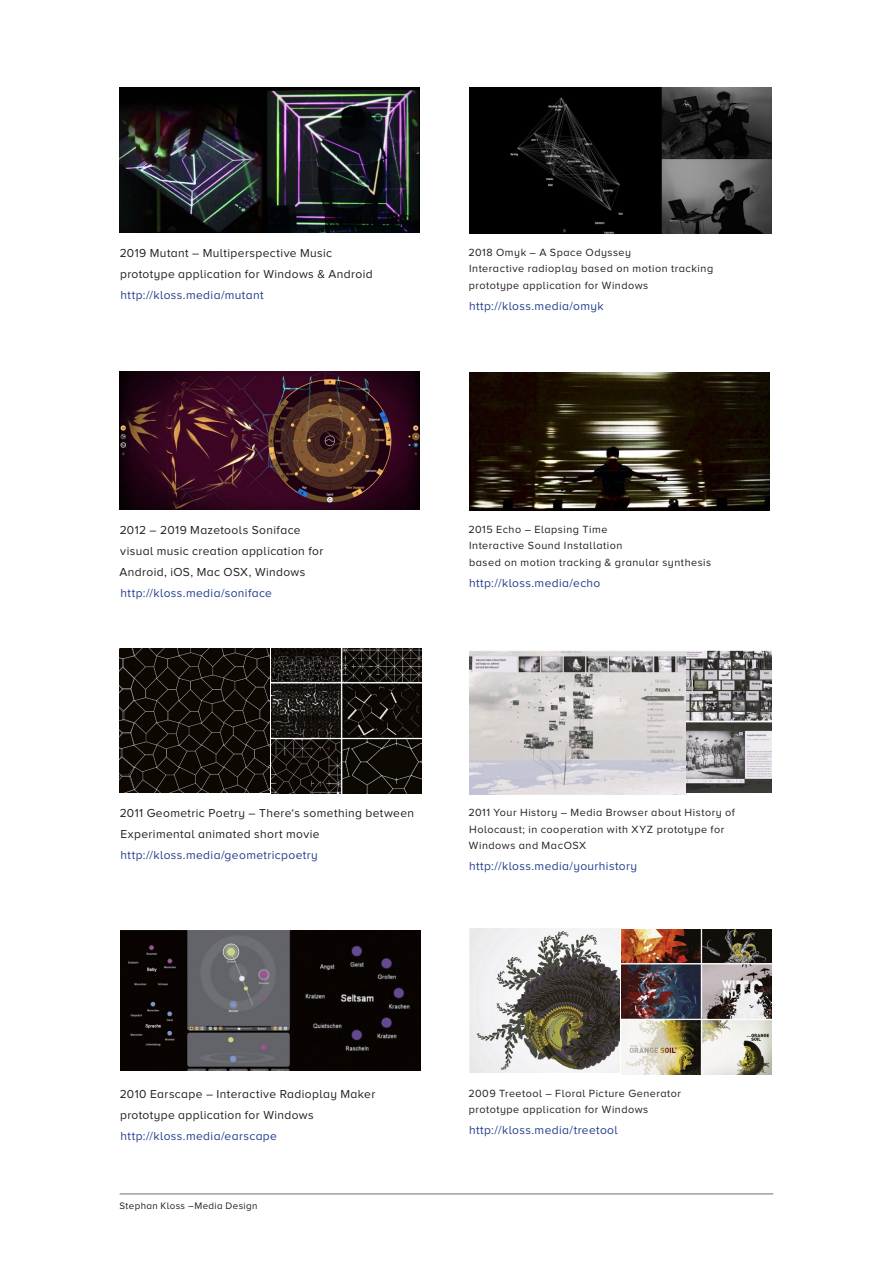
<style>
.page{position:relative;width:893px;height:1263px;background:#fff}
.page>*{position:absolute;margin:0;border:0;box-sizing:border-box;transform-origin:0 0}
.Bilduntersche{font:12px/21px "Proxima Nova A";letter-spacing:.03em;color:#231f20}
.Bilduntersche-2{font:12px "Proxima Nova A";letter-spacing:.035em;color:#253f8e}
.Bilduntersche-3{font:10.8px/16.5px "Proxima Nova A";letter-spacing:.05em;color:#231f20}
.t1{font:9.75px "Proxima Nova A";letter-spacing:.04em;color:#231f20}
.s1{color:#253f8e}
</style>
<div class="page">
<hr style="left:120px;top:1193px;width:653px;height:1px;background:#a0a0a0">
<img style="left:120px;top:87px;width:299px;height:145px">
<img style="left:470px;top:87px;width:301px;height:146px">
<img style="left:120px;top:371px;width:299px;height:139px">
<img style="left:470px;top:372px;width:299px;height:138px">
<img style="left:271px;top:648px;width:150px;height:145px">
<img style="left:120px;top:648px;width:149px;height:145px">
<img style="left:470px;top:650px;width:216px;height:144px">
<img style="left:686px;top:651px;width:85px;height:141px">
<img style="left:120px;top:931px;width:171px;height:139px">
<img style="left:291px;top:931px;width:129px;height:139px">
<img style="left:470px;top:928px;width:150px;height:145px">
<img style="left:622px;top:929px;width:149px;height:146px">
<p class="Bilduntersche" style="left:120px;top:242px;width:254px">2019 Mutant – Multiperspective Music prototype application for Windows &amp; Android <span class="s1">http://kloss.media/mutant</span></p>
<p class="Bilduntersche-3" style="left:468px;top:244px;width:246px">2018 Omyk – A Space Odyssey<br>Interactive radioplay based on motion tracking prototype application for Windows</p>
<p class="Bilduntersche-2" style="left:469px;top:299px;width:136px">http://kloss.media/omyk</p>
<p class="Bilduntersche" style="left:120px;top:519px;width:205px">2012 – 2019 Mazetools Soniface visual music creation application for Android, iOS, Mac OSX, Windows <span class="s1">http://kloss.media/soniface</span></p>
<p class="Bilduntersche-3" style="left:468px;top:521px;width:244px">2015 Echo – Elapsing Time<br>Interactive Sound Installation<br>based on motion tracking &amp; granular synthesis</p>
<p class="Bilduntersche-2" style="left:469px;top:576px;width:133px">http://kloss.media/echo</p>
<p class="Bilduntersche" style="left:120px;top:803px;width:296px">2011 Geometric Poetry – There‘s something between<br>Experimental animated short movie <span class="s1">http://kloss.media/geometricpoetry</span></p>
<p class="Bilduntersche-3" style="left:468px;top:804px;width:268px">2011 Your History – Media Browser about History of<br>Holocaust; in cooperation with XYZ prototype for<br>Windows and MacOSX</p>
<p class="Bilduntersche-2" style="left:469px;top:860px;width:170px">http://kloss.media/yourhistory</p>
<p class="Bilduntersche" style="left:120px;top:1083px;width:257px">2010 Earscape – Interactive Radioplay Maker prototype application for Windows <span class="s1">http://kloss.media/earscape</span></p>
<p class="Bilduntersche-3" style="left:468px;top:1085px;width:214px">2009 Treetool – Floral Picture Generator prototype application for Windows</p>
<p class="Bilduntersche-2" style="left:469px;top:1123px;width:150px">http://kloss.media/treetool</p>
<p class="t1" style="left:120px;top:1200px;width:139px">Stephan Kloss –Media Design</p>
</div>
